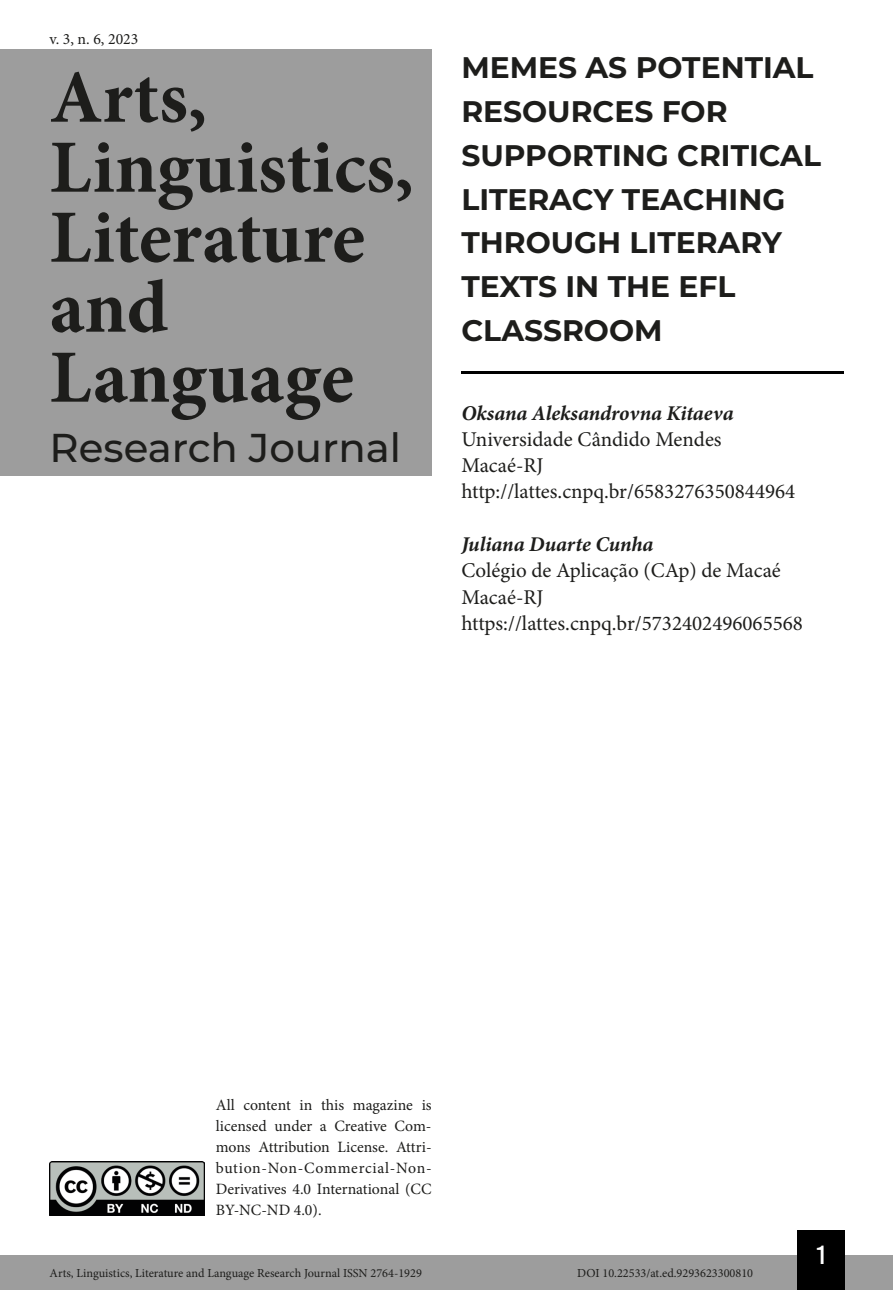
<style>
.page{position:relative;width:893px;height:1290px;background:#fff}
.page>*{position:absolute;margin:0;border:0;box-sizing:border-box;transform-origin:0 0}
.t1{font:700 75.25px/70px "Minion Pro";color:#1d1d1b}
.t2{font:500 40.25px "Montserrat";color:#1d1d1b}
.t3{font:700 29.75px/43.8px "Montserrat";color:#1d1d1b}
.t4{font:26.25px "Bebas Kai";color:#fff}
.t5{font:21px/26.2px "Minion Pro";color:#1d1d1b}
.t6{font:italic 700 21px "Minion Pro";letter-spacing:-.005em;color:#1d1d1b}
.t7{font:15.75px/21px "Minion Pro";color:#1d1d1b;text-align:justify}
.t8{font:12.25px "Minion Pro";color:#1d1d1b}
</style>
<div class="page">
<div style="left:0;top:1255px;width:893px;height:35px;background:#9d9d9d"></div>
<div style="left:797px;top:1230px;width:48px;height:60px;background:#000"></div>
<img style="left:50px;top:1161px;width:154px;height:54px">
<div style="left:0;top:50px;width:432px;height:426px;background:#9d9d9d"></div>
<hr style="left:461px;top:371px;width:382px;height:2px;background:#000">
<p class="t7" style="left:50px;top:28px;width:90px">v. 3, n. 6, 2023</p>
<h1 class="t1" style="left:50px;top:62px;width:366px">Arts,<br>Linguistics,<br>Literature and<br>Language</h1>
<h2 class="t2" style="left:50px;top:420px;width:353px">Research Journal</h2>
<h3 class="t3" style="left:461px;top:44px;width:361px">MEMES AS POTENTIAL<br>RESOURCES FOR<br>SUPPORTING CRITICAL<br>LITERACY TEACHING<br>THROUGH LITERARY<br>TEXTS IN THE EFL<br>CLASSROOM</h3>
<h3 class="t6" style="left:461px;top:398px;width:274px">Oksana Aleksandrovna Kitaeva</h3>
<h3 class="t5" style="left:461px;top:426px;width:335px">Universidade Cândido Mendes<br>Macaé-RJ http://lattes.cnpq.br/6583276350844964</h3>
<h3 class="t6" style="left:461px;top:529px;width:194px">Juliana Duarte Cunha</h3>
<h3 class="t5" style="left:461px;top:557px;width:343px">Colégio de Aplicação (CAp) de Macaé<br>Macaé-RJ https://lattes.cnpq.br/5732402496065568</h3>
<p class="t7" style="left:216px;top:1095px;width:217px">All content in this magazine is licensed under a Creative Com&shy;mons Attribution License. Attri&shy;bution-Non-Commercial-Non-Derivatives 4.0 International (CC BY-NC-ND 4.0).</p>
<h3 class="t4" style="left:817px;top:1241px;width:10px">1</h3>
<p class="t8" style="left:50px;top:1265px;width:374px">Arts, Linguistics, Literature and Language Research Journal ISSN 2764-1929</p>
<p class="t8" style="left:577px;top:1265px;width:177px">DOI 10.22533/at.ed.9293623300810</p>
</div>
